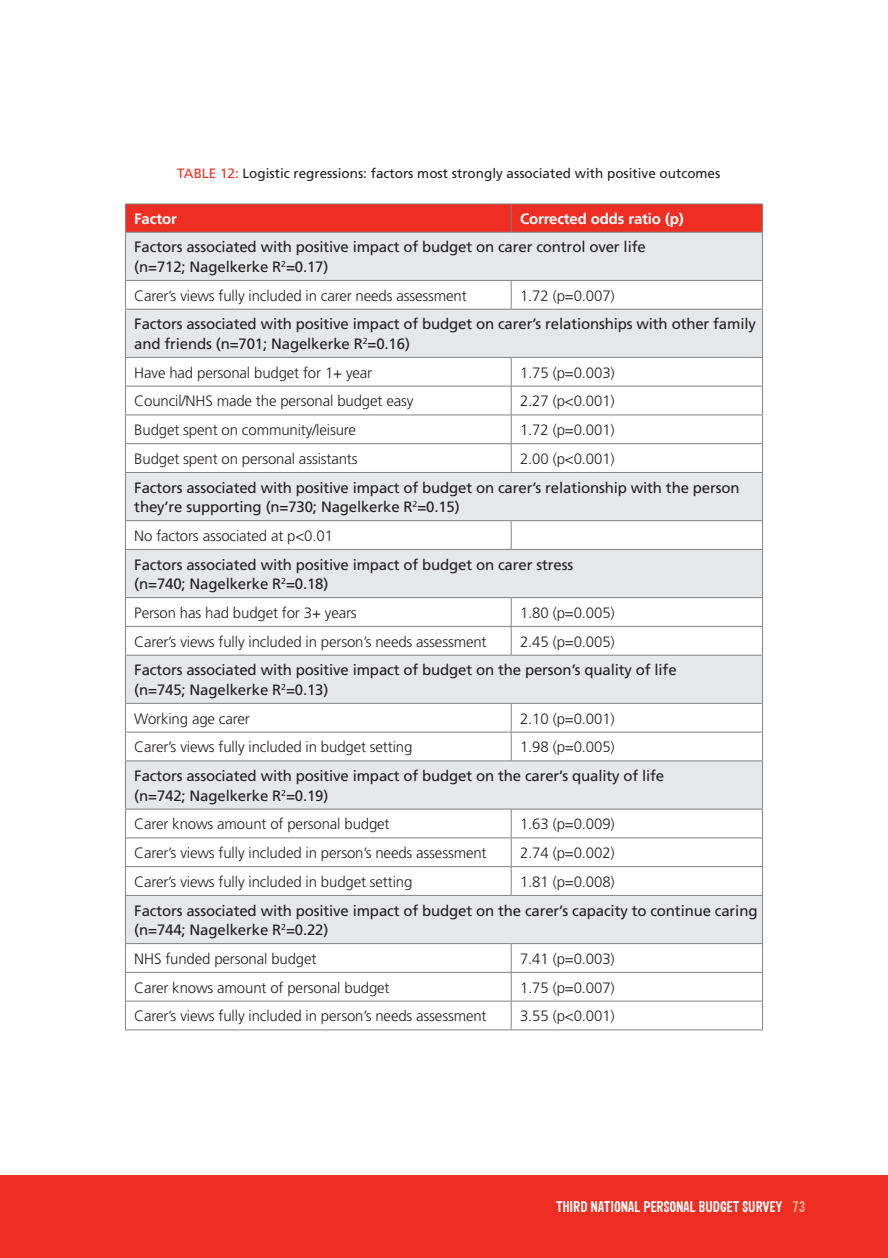
<style>
.page{position:relative;width:888px;height:1258px;background:#fff}
.page>*{position:absolute;margin:0;border:0;box-sizing:border-box;transform-origin:0 0}
.t1{font:300 15px "Frutiger";letter-spacing:-.01em;color:#231f20}
.t2{font:15px/19.5px "Frutiger";letter-spacing:-.01em;color:#231f20}
.t3{font:700 15px "Sini";color:#fff}
.t4{font:700 15px "Frutiger";letter-spacing:-.01em;color:#fff}
.t5{font:700 15px "Sini";color:#f8ad8f}
.t6{font:13.5px "Frutiger";color:#231f20}
.s1{color:#ee2e22}
</style>
<div class="page">
<div style="left:0;top:1175px;width:888px;height:83px;background:#ee2e22"></div>
<svg style="left:126px;top:233px;width:636px;height:710px"></svg>
<hr style="left:125px;top:232px;width:386px;height:1px;background:#808285">
<hr style="left:511px;top:232px;width:252px;height:1px;background:#808285">
<hr style="left:125px;top:280px;width:386px;height:1px;background:#808285">
<hr style="left:511px;top:280px;width:252px;height:1px;background:#808285">
<hr style="left:125px;top:309px;width:386px;height:1px;background:#808285">
<hr style="left:511px;top:309px;width:252px;height:1px;background:#808285">
<hr style="left:125px;top:357px;width:386px;height:1px;background:#808285">
<hr style="left:511px;top:357px;width:252px;height:1px;background:#808285">
<hr style="left:125px;top:386px;width:386px;height:1px;background:#808285">
<hr style="left:511px;top:386px;width:252px;height:1px;background:#808285">
<hr style="left:125px;top:414px;width:386px;height:1px;background:#808285">
<hr style="left:511px;top:414px;width:252px;height:1px;background:#808285">
<hr style="left:125px;top:443px;width:386px;height:1px;background:#808285">
<hr style="left:511px;top:443px;width:252px;height:1px;background:#808285">
<hr style="left:125px;top:472px;width:386px;height:1px;background:#808285">
<hr style="left:511px;top:472px;width:252px;height:1px;background:#808285">
<hr style="left:125px;top:520px;width:386px;height:1px;background:#808285">
<hr style="left:511px;top:520px;width:252px;height:1px;background:#808285">
<hr style="left:125px;top:549px;width:386px;height:1px;background:#808285">
<hr style="left:511px;top:549px;width:252px;height:1px;background:#808285">
<hr style="left:125px;top:597px;width:386px;height:1px;background:#808285">
<hr style="left:511px;top:597px;width:252px;height:1px;background:#808285">
<hr style="left:125px;top:626px;width:386px;height:1px;background:#808285">
<hr style="left:511px;top:626px;width:252px;height:1px;background:#808285">
<hr style="left:125px;top:655px;width:386px;height:1px;background:#808285">
<hr style="left:511px;top:655px;width:252px;height:1px;background:#808285">
<hr style="left:125px;top:703px;width:386px;height:1px;background:#808285">
<hr style="left:762px;top:233px;width:1px;height:47px;background:#808285">
<svg style="left:511px;top:281px;width:1px;height:28px"></svg>
<hr style="left:762px;top:310px;width:1px;height:47px;background:#808285">
<svg style="left:511px;top:358px;width:1px;height:114px"></svg>
<hr style="left:762px;top:473px;width:1px;height:47px;background:#808285">
<svg style="left:511px;top:521px;width:1px;height:28px"></svg>
<hr style="left:762px;top:550px;width:1px;height:47px;background:#808285">
<svg style="left:511px;top:598px;width:1px;height:57px"></svg>
<hr style="left:762px;top:655px;width:1px;height:48px;background:#808285">
<hr style="left:511px;top:703px;width:252px;height:1px;background:#808285">
<svg style="left:511px;top:704px;width:1px;height:56px"></svg>
<hr style="left:762px;top:761px;width:1px;height:48px;background:#808285">
<svg style="left:511px;top:810px;width:1px;height:85px"></svg>
<hr style="left:762px;top:896px;width:1px;height:47px;background:#808285">
<svg style="left:511px;top:944px;width:1px;height:85px"></svg>
<svg style="left:125px;top:204px;width:638px;height:28px;background:#ea3025"></svg>
<hr style="left:125px;top:233px;width:1px;height:47px;background:#808285">
<svg style="left:125px;top:281px;width:1px;height:28px"></svg>
<svg style="left:762px;top:281px;width:1px;height:28px"></svg>
<hr style="left:125px;top:310px;width:1px;height:47px;background:#808285">
<svg style="left:125px;top:358px;width:1px;height:114px"></svg>
<svg style="left:762px;top:358px;width:1px;height:114px"></svg>
<hr style="left:125px;top:473px;width:1px;height:47px;background:#808285">
<svg style="left:125px;top:521px;width:1px;height:28px"></svg>
<svg style="left:762px;top:521px;width:1px;height:28px"></svg>
<hr style="left:125px;top:550px;width:1px;height:47px;background:#808285">
<svg style="left:125px;top:598px;width:1px;height:57px"></svg>
<svg style="left:762px;top:598px;width:1px;height:57px"></svg>
<hr style="left:125px;top:655px;width:1px;height:48px;background:#808285">
<hr style="left:125px;top:732px;width:386px;height:1px;background:#808285">
<svg style="left:125px;top:704px;width:1px;height:56px"></svg>
<svg style="left:762px;top:704px;width:1px;height:56px"></svg>
<hr style="left:125px;top:761px;width:1px;height:48px;background:#808285">
<svg style="left:125px;top:810px;width:1px;height:85px"></svg>
<svg style="left:762px;top:810px;width:1px;height:85px"></svg>
<hr style="left:125px;top:896px;width:1px;height:47px;background:#808285">
<svg style="left:125px;top:944px;width:1px;height:85px"></svg>
<svg style="left:762px;top:944px;width:1px;height:85px"></svg>
<hr style="left:125px;top:1029px;width:386px;height:1px;background:#808285">
<hr style="left:511px;top:1029px;width:252px;height:1px;background:#808285">
<hr style="left:511px;top:732px;width:252px;height:1px;background:#808285">
<hr style="left:125px;top:760px;width:386px;height:1px;background:#808285">
<hr style="left:511px;top:760px;width:252px;height:1px;background:#808285">
<hr style="left:125px;top:809px;width:386px;height:1px;background:#808285">
<hr style="left:511px;top:809px;width:252px;height:1px;background:#808285">
<hr style="left:125px;top:837px;width:386px;height:1px;background:#808285">
<hr style="left:511px;top:837px;width:252px;height:1px;background:#808285">
<hr style="left:125px;top:866px;width:386px;height:1px;background:#808285">
<hr style="left:511px;top:866px;width:252px;height:1px;background:#808285">
<hr style="left:125px;top:895px;width:386px;height:1px;background:#808285">
<hr style="left:511px;top:895px;width:252px;height:1px;background:#808285">
<hr style="left:125px;top:943px;width:386px;height:1px;background:#808285">
<hr style="left:511px;top:943px;width:252px;height:1px;background:#808285">
<hr style="left:125px;top:972px;width:386px;height:1px;background:#808285">
<hr style="left:511px;top:972px;width:252px;height:1px;background:#808285">
<hr style="left:125px;top:1001px;width:386px;height:1px;background:#808285">
<hr style="left:511px;top:1001px;width:252px;height:1px;background:#808285">
<p class="t6" style="left:177px;top:165px;width:545px"><span class="s1">Table 12:</span> Logistic regressions: factors most strongly associated with positive outcomes</p>
<p class="t4" style="left:134px;top:210px;width:44px">Factor</p>
<p class="t4" style="left:520px;top:210px;width:165px">Corrected odds ratio (p)</p>
<p class="t2" style="left:134px;top:237px;width:513px">Factors associated with positive impact of budget on carer control over life (n=712; Nagelkerke R<sup>2</sup>=0.17)</p>
<p class="t1" style="left:134px;top:287px;width:334px">Carer’s views fully included in carer needs assessment</p>
<p class="t1" style="left:520px;top:287px;width:96px">1.72 (p=0.007)</p>
<p class="t2" style="left:134px;top:314px;width:623px">Factors associated with positive impact of budget on carer’s relationships with other family and friends (n=701; Nagelkerke R<sup>2</sup>=0.16)</p>
<p class="t1" style="left:134px;top:364px;width:239px">Have had personal budget for 1+ year</p>
<p class="t1" style="left:520px;top:364px;width:96px">1.75 (p=0.003)</p>
<p class="t1" style="left:134px;top:393px;width:281px">Council/NHS made the personal budget easy</p>
<p class="t1" style="left:520px;top:393px;width:96px">2.27 (p&lt;0.001)</p>
<p class="t1" style="left:134px;top:421px;width:223px">Budget spent on community/leisure</p>
<p class="t1" style="left:520px;top:421px;width:96px">1.72 (p=0.001)</p>
<p class="t1" style="left:134px;top:450px;width:225px">Budget spent on personal assistants</p>
<p class="t1" style="left:520px;top:450px;width:96px">2.00 (p&lt;0.001)</p>
<p class="t2" style="left:134px;top:477px;width:607px">Factors associated with positive impact of budget on carer’s relationship with the person they’re supporting (n=730; Nagelkerke R<sup>2</sup>=0.15)</p>
<p class="t1" style="left:134px;top:527px;width:200px">No factors associated at p&lt;0.01</p>
<p class="t2" style="left:134px;top:554px;width:440px">Factors associated with positive impact of budget on carer stress (n=740; Nagelkerke R<sup>2</sup>=0.18)</p>
<p class="t1" style="left:134px;top:604px;width:224px">Person has had budget for 3+ years</p>
<p class="t1" style="left:520px;top:604px;width:96px">1.80 (p=0.005)</p>
<p class="t1" style="left:134px;top:633px;width:354px">Carer’s views fully included in person’s needs assessment</p>
<p class="t1" style="left:520px;top:633px;width:96px">2.45 (p=0.005)</p>
<p class="t2" style="left:134px;top:660px;width:544px">Factors associated with positive impact of budget on the person’s quality of life (n=745; Nagelkerke R<sup>2</sup>=0.13)</p>
<p class="t1" style="left:134px;top:710px;width:117px">Working age carer</p>
<p class="t1" style="left:520px;top:710px;width:96px">2.10 (p=0.001)</p>
<p class="t1" style="left:134px;top:739px;width:280px">Carer’s views fully included in budget setting</p>
<p class="t1" style="left:520px;top:739px;width:96px">1.98 (p=0.005)</p>
<p class="t2" style="left:134px;top:766px;width:531px">Factors associated with positive impact of budget on the carer’s quality of life (n=742; Nagelkerke R<sup>2</sup>=0.19)</p>
<p class="t1" style="left:134px;top:816px;width:257px">Carer knows amount of personal budget</p>
<p class="t1" style="left:520px;top:816px;width:96px">1.63 (p=0.009)</p>
<p class="t1" style="left:134px;top:844px;width:354px">Carer’s views fully included in person’s needs assessment</p>
<p class="t1" style="left:520px;top:844px;width:96px">2.74 (p=0.002)</p>
<p class="t1" style="left:134px;top:873px;width:280px">Carer’s views fully included in budget setting</p>
<p class="t1" style="left:520px;top:873px;width:96px">1.81 (p=0.008)</p>
<p class="t2" style="left:134px;top:900px;width:625px">Factors associated with positive impact of budget on the carer’s capacity to continue caring (n=744; Nagelkerke R<sup>2</sup>=0.22)</p>
<p class="t1" style="left:134px;top:950px;width:184px">NHS funded personal budget</p>
<p class="t1" style="left:520px;top:950px;width:96px">7.41 (p=0.003)</p>
<p class="t1" style="left:134px;top:979px;width:257px">Carer knows amount of personal budget</p>
<p class="t1" style="left:520px;top:979px;width:96px">1.75 (p=0.007)</p>
<p class="t1" style="left:134px;top:1008px;width:354px">Carer’s views fully included in person’s needs assessment</p>
<p class="t1" style="left:520px;top:1008px;width:96px">3.55 (p&lt;0.001)</p>
<p class="t3" style="left:556px;top:1197px;width:14px">THIRD</p>
<p class="t3" style="left:591px;top:1197px;width:67px">NATIO NAL PERSO</p>
<p class="t3" style="left:676px;top:1197px;width:37px">NAL BUDGE</p>
<p class="t3" style="left:733px;top:1197px;width:18px">T SURVEY</p>
<p class="t5" style="left:792px;top:1197px;width:15px">73</p>
</div>
